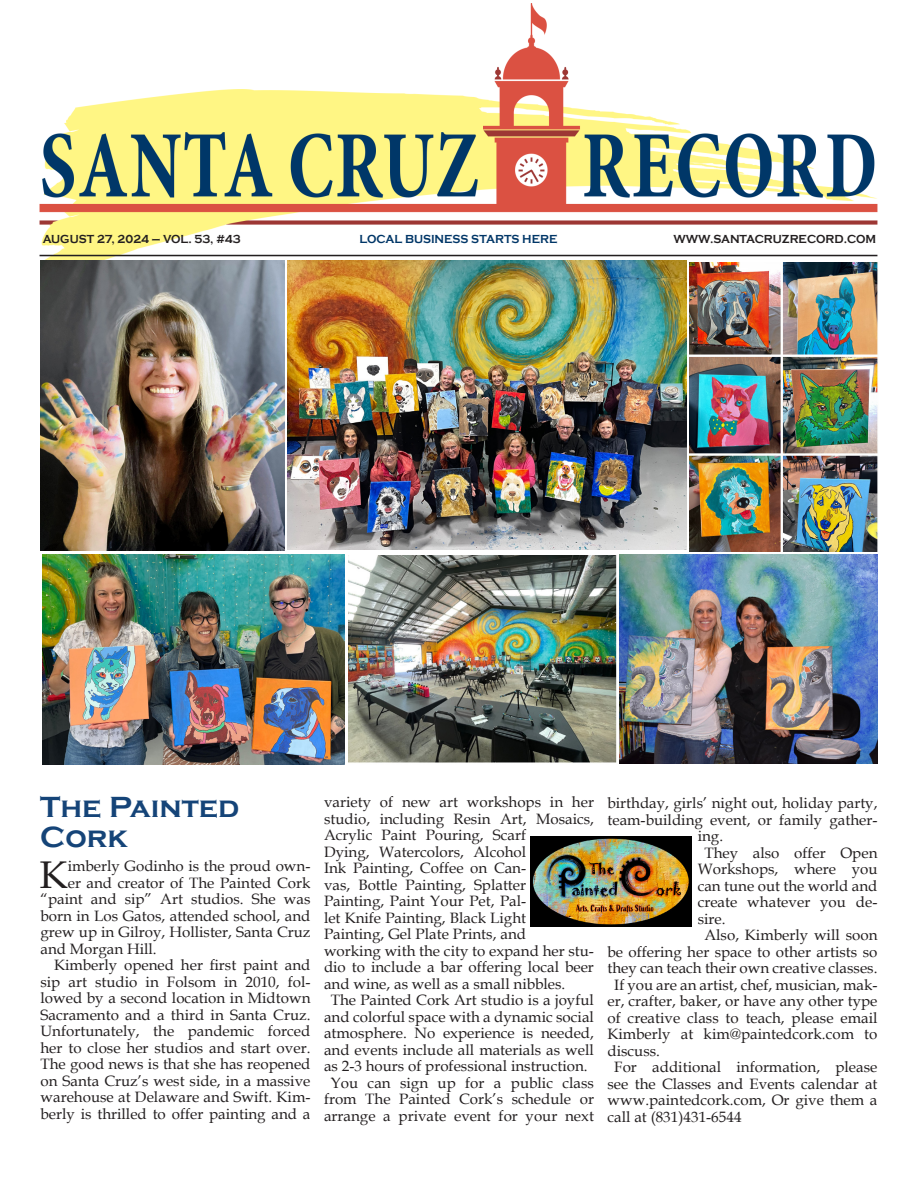
<style>
.page{position:relative;width:918px;height:1188px;background:#fff}
.page>*{position:absolute;margin:0;border:0;box-sizing:border-box;transform-origin:0 0}
.t1{font:38.7px "Book Antiqua";color:#231f20}
.Inside_this_Issue{font:700 30px/30px "Copperplate Gothic";color:#154478}
.t2{font:15px/16.5px "Book Antiqua";color:#231f20;text-align:justify}
.t3{font:700 12px "Copperplate Gothic";color:#231f20;scale:.92 1}
.t4{font:700 12px "Copperplate Gothic";color:#003667;scale:.92 1}
</style>
<div class="page">
<img style="left:39px;top:4px;width:839px;height:258px">
<img style="left:531px;top:837px;width:160px;height:90px">
<img style="left:40px;top:261px;width:245px;height:290px">
<img style="left:42px;top:554px;width:302px;height:210px">
<img style="left:349px;top:556px;width:268px;height:207px">
<img style="left:288px;top:261px;width:399px;height:289px">
<img style="left:620px;top:554px;width:258px;height:209px">
<img style="left:690px;top:262px;width:188px;height:290px">
<p class="t3" style="left:43px;top:232px;width:217px">AUGUST 27, 2024 – VOL. 53, #43</p>
<p class="t4" style="left:359px;top:232px;width:217px">LOCAL BUSINESS STARTS HERE</p>
<p class="t3" style="left:673px;top:232px;width:222px">WWW.SANTACRUZRECORD.COM</p>
<p class="Inside_this_Issue" style="left:40px;top:792px;width:201px">The Painted<br>Cork</p>
<p class="t2" style="left:324px;top:794px;width:272px;text-align:left">variety of new art workshops in her studio, including Resin Art, Mosaics, Acrylic Paint Pouring, Scarf<br>Dying, Watercolors, Alcohol<br>Ink Painting, Coffee on Can-<br>vas, Bottle Painting, Splatter<br>Painting, Paint Your Pet, Pal-<br>let Knife Painting, Black Light<br>Painting, Gel Plate Prints, and<br>working with the city to expand her stu&shy;dio to include a bar offering local beer and wine, as well as a small nibbles.</p>
<p class="t2" style="left:324px;top:992px;width:272px;text-align:center">The Painted Cork Art studio is a joyful and colorful space with a dynamic social atmosphere. No experience is needed, and events include all materials as well as 2-3 hours of professional instruction.</p>
<p class="t2" style="left:324px;top:1074px;width:272px;text-align:center">You can sign up for a public class from The Painted Cork’s schedule or arrange a private event for your next</p>
<p class="t1" style="left:39px;top:848px;width:30px">K</p>
<p class="t2" style="left:68px;top:858px;width:244px">imberly Godinho is the proud own-</p>
<p class="t2" style="left:68px;top:874px;width:244px">er and creator of The Painted Cork</p>
<p class="t2" style="left:40px;top:891px;width:272px">“paint and sip” Art studios. She was</p>
<p class="t2" style="left:40px;top:907px;width:272px">born in Los Gatos, attended school, and</p>
<p class="t2" style="left:40px;top:924px;width:272px">grew up in Gilroy, Hollister, Santa Cruz</p>
<p class="t2" style="left:40px;top:940px;width:118px">and Morgan Hill.</p>
<p class="t2" style="left:40px;top:957px;width:272px;text-indent:14px">Kimberly opened her first paint and sip art studio in Folsom in 2010, fol&shy;lowed by a second location in Midtown Sacramento and a third in Santa Cruz.<br>Unfortunately, the pandemic forced her to close her studios and start over.<br>The good news is that she has reopened on Santa Cruz’s west side, in a massive warehouse at Delaware and Swift. Kim&shy;berly is thrilled to offer painting and a</p>
<p class="t2" style="left:608px;top:794px;width:271px">birthday, girls’ night out, holiday party,</p>
<p class="t2" style="left:608px;top:811px;width:271px">team-building event, or family gather-</p>
<p class="t2" style="left:698px;top:827px;width:27px">ing.</p>
<p class="t2" style="left:698px;top:844px;width:181px;text-indent:7px">They also offer Open Workshops, where you can tune out the world and create whatever you de&shy;sire.</p>
<p class="t2" style="left:608px;top:926px;width:272px;text-indent:97px">Also, Kimberly will soon be offering her space to other artists so they can teach their own creative classes.</p>
<p class="t2" style="left:608px;top:976px;width:272px;text-indent:7px">If you are an artist, chef, musician, mak&shy;er, crafter, baker, or have any other type of creative class to teach, please email Kimberly at kim@paintedcork.com to discuss.</p>
<p class="t2" style="left:608px;top:1058px;width:272px;text-indent:7px">For additional information, please see the Classes and Events calendar at www.paintedcork.com, Or give them a call at (831)431-6544</p>
</div>
